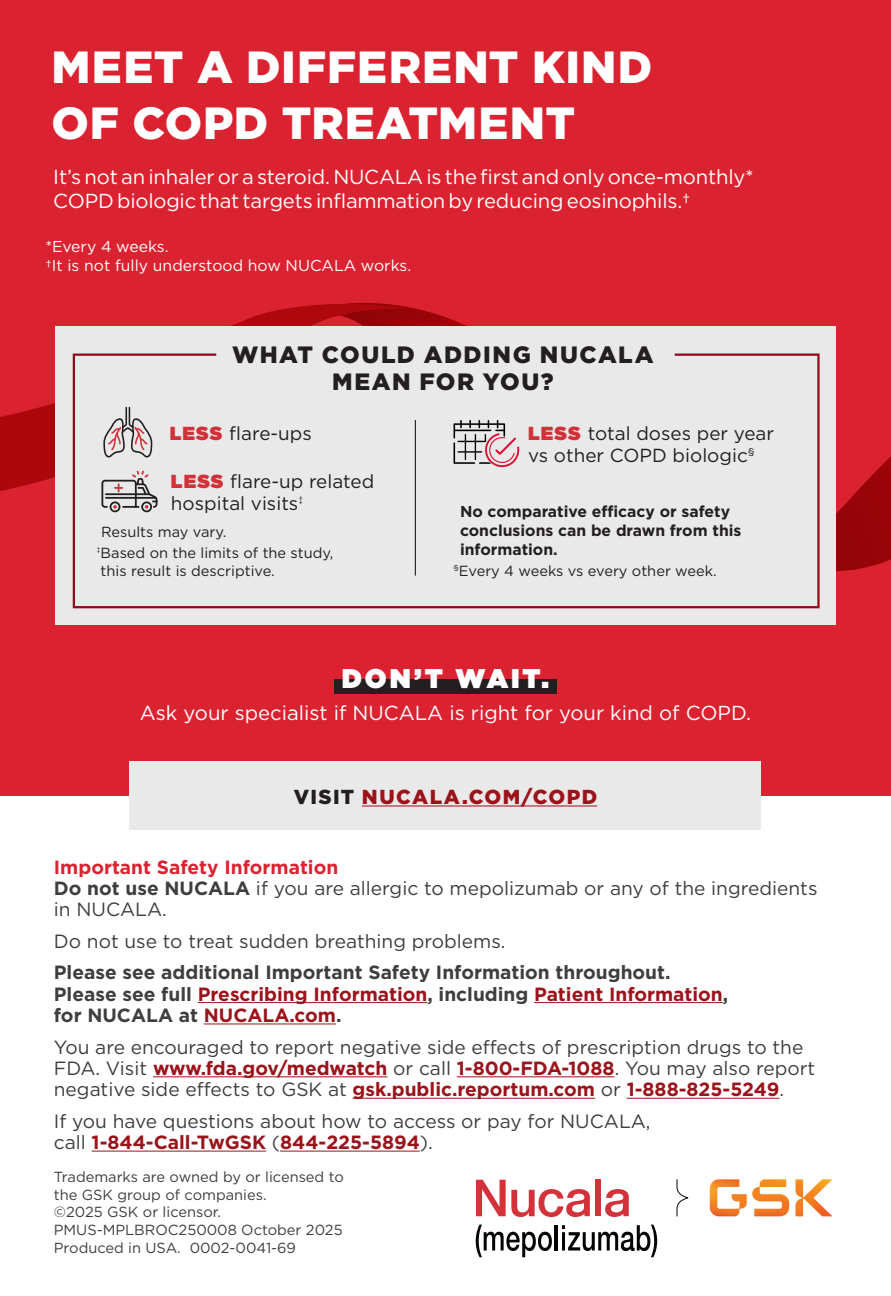
<style>
.page{position:relative;width:891px;height:1296px;background:#fff}
.page>*{position:absolute;margin:0;border:0;box-sizing:border-box;transform-origin:0 0}
.t1{font:900 45px/56.2px "Gotham";letter-spacing:.02em;color:#fff}
.t2{font:900 27px "Gotham";letter-spacing:.1em;color:#fff}
.t3{font:900 23.62px/27px "Gotham";letter-spacing:.065em;color:#231f20;text-align:center}
.t4{font:20.25px/24.3px "Gotham";letter-spacing:-.01em;color:#fff}
.t5{font:900 20.25px "Gotham";letter-spacing:.07em;color:#9b131b}
.ISI_Body{font:19.12px/21.4px "Gotham";color:#3e3e3f}
.ISI_Body-2{font:700 19.12px/21.4px "Gotham";color:#3e3e3f}
.t6{font:700 19.12px "Gotham";color:#db2230}
.t7{font:18.9px/22.7px "Gotham";color:#231f20}
.t8{font:700 15.75px/18.9px "Gotham";color:#231f20}
.t9{font:15.75px "Gotham";color:#fff}
.Footnotes{font:14.62px/18px "Gotham";color:#3e3e3f}
.t10{font:14.62px/17.6px "Gotham";color:#231f20}
.s1{font-weight:900;color:#d13239}
.s2{color:#231f20}
.s3{font-weight:700}
.s4{color:#9b131b}
.s5{font-weight:700;color:#9b131b}
</style>
<div class="page">
<div style="left:0;top:0;width:891px;height:796px;background:#db2230"></div>
<svg style="left:676px;top:1179px;width:12px;height:38px"></svg>
<svg style="left:476px;top:1180px;width:114px;height:37px"></svg>
<svg style="left:605px;top:1189px;width:24px;height:28px"></svg>
<div style="left:595px;top:1180px;width:6px;height:36px;background:#d4323a"></div>
<svg style="left:476px;top:1225px;width:76px;height:32px"></svg>
<hr style="left:555px;top:1225px;width:3px;height:26px;background:#050504">
<svg style="left:562px;top:1225px;width:95px;height:32px"></svg>
<hr style="left:198px;top:1002px;width:229px;height:1px;background:#9b131b">
<hr style="left:534px;top:1002px;width:189px;height:1px;background:#9b131b">
<hr style="left:204px;top:1023px;width:132px;height:1px;background:#9b131b">
<hr style="left:153px;top:1076px;width:234px;height:1px;background:#9b131b">
<hr style="left:457px;top:1076px;width:158px;height:1px;background:#9b131b">
<hr style="left:353px;top:1098px;width:242px;height:1px;background:#9b131b">
<hr style="left:627px;top:1098px;width:152px;height:1px;background:#9b131b">
<hr style="left:92px;top:1151px;width:174px;height:1px;background:#9b131b">
<hr style="left:280px;top:1151px;width:140px;height:1px;background:#9b131b">
<div style="left:130px;top:761px;width:631px;height:69px;background:#e9e9e9"></div>
<svg style="left:836px;top:456px;width:55px;height:115px"></svg>
<svg style="left:343px;top:303px;width:123px;height:23px"></svg>
<svg style="left:0;top:304px;width:410px;height:187px"></svg>
<div style="left:55px;top:326px;width:781px;height:299px;background:#e9e9e9"></div>
<svg style="left:72px;top:353px;width:748px;height:256px"></svg>
<svg style="left:103px;top:407px;width:49px;height:51px"></svg>
<svg style="left:101px;top:471px;width:56px;height:41px"></svg>
<svg style="left:454px;top:420px;width:66px;height:51px"></svg>
<hr style="left:458px;top:451px;width:24px;height:2px;background:#000">
<hr style="left:415px;top:420px;width:1px;height:156px;background:#231f20">
<div style="left:334px;top:679px;width:223px;height:15px;background:#231f20"></div>
<hr style="left:362px;top:805px;width:235px;height:2px;background:#9b131b">
<svg style="left:710px;top:1179px;width:79px;height:37px"></svg>
<svg style="left:796px;top:1179px;width:36px;height:37px"></svg>
<h1 class="t1" style="left:52px;top:38px;width:602px">MEET A DIFFERENT KIND<br>OF COPD TREATMENT</h1>
<p class="t4" style="left:53px;top:164px;width:702px">It’s not an inhaler or a steroid. NUCALA is the first and only once-monthly*<br>COPD biologic that targets inflammation by reducing eosinophils.†</p>
<p class="t9" style="left:45px;top:236px;width:125px">*Every 4 weeks.</p>
<p class="t9" style="left:45px;top:255px;width:367px">†It is not fully understood how NUCALA works.</p>
<p class="t3" style="left:232px;top:341px;width:423px">WHAT COULD ADDING NUCALA<br>MEAN FOR YOU?</p>
<p class="t7" style="left:170px;top:421px;width:144px"><span class="s1">LESS</span> flare-ups</p>
<p class="t7" style="left:171px;top:469px;width:205px"><span class="s1">LESS</span> flare-up related hospital visits<sup>‡</sup></p>
<p class="t10" style="left:101px;top:523px;width:127px">Results may vary.</p>
<p class="t10" style="left:97px;top:544px;width:238px"><sup>‡</sup>Based on the limits of the study, this result is descriptive.</p>
<p class="t7" style="left:528px;top:421px;width:248px"><span class="s1">LESS</span> total doses per year vs other COPD biologic<sup>§</sup></p>
<p class="t8" style="left:460px;top:502px;width:283px">No comparative efficacy or safety conclusions can be drawn from this information.</p>
<p class="t10" style="left:454px;top:561px;width:265px"><sup>§</sup>Every 4 weeks vs every other week.</p>
<p class="t2" style="left:342px;top:659px;width:209px">DON’T WAIT.</p>
<p class="t4" style="left:140px;top:700px;width:613px">Ask your specialist if NUCALA is right for your kind of COPD.</p>
<p class="t5" style="left:294px;top:783px;width:305px"><span class="s2">VISIT</span> NUCALA.COM/COPD</p>
<p class="t6" style="left:54px;top:854px;width:286px">Important Safety Information</p>
<p class="ISI_Body" style="left:54px;top:877px;width:765px"><span class="s3">Do not use NUCALA</span> if you are allergic to mepolizumab or any of the ingredients in NUCALA.</p>
<p class="ISI_Body" style="left:54px;top:930px;width:453px">Do not use to treat sudden breathing problems.</p>
<p class="ISI_Body-2" style="left:54px;top:962px;width:676px">Please see additional Important Safety Information throughout.<br>Please see full <span class="s4">Prescribing Information</span>, including <span class="s4">Patient Information</span>, for NUCALA at <span class="s4">NUCALA.com</span>.</p>
<p class="ISI_Body" style="left:54px;top:1036px;width:763px">You are encouraged to report negative side effects of prescription drugs to the<br>FDA. Visit <span class="s5">www.fda.gov/medwatch</span> or call <span class="s5">1-800-FDA-1088</span>. You may also report negative side effects to GSK at <span class="s5">gsk.public.reportum.com</span> or <span class="s5">1-888-825-5249</span>.</p>
<p class="ISI_Body" style="left:54px;top:1110px;width:598px">If you have questions about how to access or pay for NUCALA, call <span class="s5">1-844-Call-TwGSK</span> (<span class="s5">844-225-5894</span>).</p>
<p class="Footnotes" style="left:54px;top:1168px;width:292px">Trademarks are owned by or licensed to the GSK group of companies.</p>
<p class="Footnotes" style="left:54px;top:1202px;width:169px">©2025 GSK or licensor.</p>
<p class="Footnotes" style="left:54px;top:1220px;width:290px">PMUS-MPLBROC250008 October 2025</p>
<p class="Footnotes" style="left:54px;top:1238px;width:244px">Produced in USA. 0002-0041-69</p>
</div>
